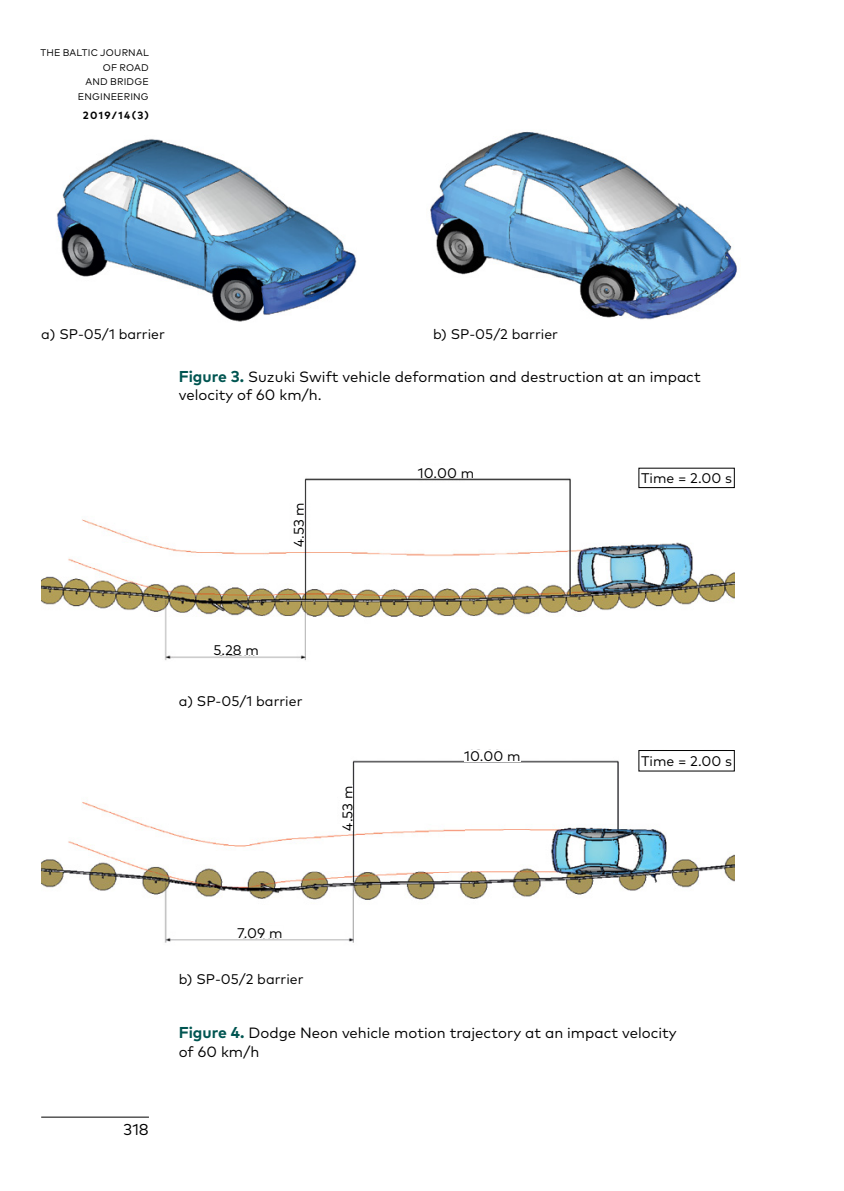
<style>
.page{position:relative;width:844px;height:1191px;background:#fff}
.page>*{position:absolute;margin:0;border:0;box-sizing:border-box;transform-origin:0 0}
.t1{font:15.75px "Mark Pro";color:#000}
.t2{font:14.88px/18.4px "Mark Pro";color:#000}
.t3{font:14px "Mark Pro";color:#000}
.t4{font:700 10.5px "Mark Pro";letter-spacing:.13em;color:#000}
.t5{font:9.62px/14.3px "Mark Pro";letter-spacing:.02em;color:#000;text-align:right}
.s1{font-weight:700;font-size:15.75px;color:#005551}
</style>
<div class="page">
<hr style="left:41px;top:1116px;width:108px;height:1px;background:#000">
<img style="left:430px;top:131px;width:308px;height:189px">
<img style="left:56px;top:139px;width:300px;height:183px">
<img style="left:41px;top:467px;width:693px;height:194px">
<img style="left:41px;top:749px;width:693px;height:194px">
<div style="left:638px;top:468px;width:96px;height:19px;background:#fff"></div>
<div style="left:638px;top:468px;width:96px;height:20px;border:1px solid #000"></div>
<div style="left:638px;top:750px;width:96px;height:21px;background:#fff"></div>
<div style="left:638px;top:750px;width:96px;height:21px;border:1px solid #000"></div>
<div style="left:418px;top:467px;width:56px;height:11px;background:#fff"></div>
<div style="left:464px;top:750px;width:56px;height:11px;background:#fff"></div>
<div style="left:237px;top:926px;width:45px;height:11px;background:#fff"></div>
<div style="left:341px;top:785px;width:11px;height:45px;background:#fff"></div>
<div style="left:293px;top:502px;width:11px;height:45px;background:#fff"></div>
<div style="left:213px;top:644px;width:46px;height:11px;background:#fff"></div>
<p class="t5" style="left:40px;top:45px;width:110px">THE BALTIC JOURNAL<br>OF ROAD<br>AND BRIDGE<br>ENGINEERING</p>
<p class="t4" style="left:83px;top:107px;width:68px">2019/14(3)</p>
<p class="t3" style="left:41px;top:324px;width:125px">a) SP-05/1 barrier</p>
<p class="t3" style="left:433px;top:324px;width:126px">b) SP-05/2 barrier</p>
<p class="t2" style="left:179px;top:366px;width:523px"><span class="s1">Figure 3.</span> Suzuki Swift vehicle deformation and destruction at an impact velocity of 60 km/h.</p>
<p class="t3" style="left:288px;top:547px;width:46px;rotate:-90deg">4.53 m</p>
<p class="t3" style="left:213px;top:639px;width:47px">5.28 m</p>
<p class="t3" style="left:179px;top:690px;width:125px">a) SP-05/1 barrier</p>
<p class="t3" style="left:237px;top:922px;width:47px">7.09 m</p>
<p class="t3" style="left:179px;top:968px;width:126px">b) SP-05/2 barrier</p>
<p class="t3" style="left:337px;top:830px;width:46px;rotate:-90deg">4.53 m</p>
<p class="t3" style="left:418px;top:462px;width:58px">10.00 m</p>
<p class="t3" style="left:464px;top:745px;width:58px">10.00 m</p>
<p class="t3" style="left:641px;top:468px;width:92px">Time = 2.00 s</p>
<p class="t3" style="left:641px;top:751px;width:92px">Time = 2.00 s</p>
<p class="t1" style="left:123px;top:1118px;width:27px">318</p>
<p class="t2" style="left:179px;top:1022px;width:499px"><span class="s1">Figure 4.</span> Dodge Neon vehicle motion trajectory at an impact velocity of 60 km/h</p>
</div>
